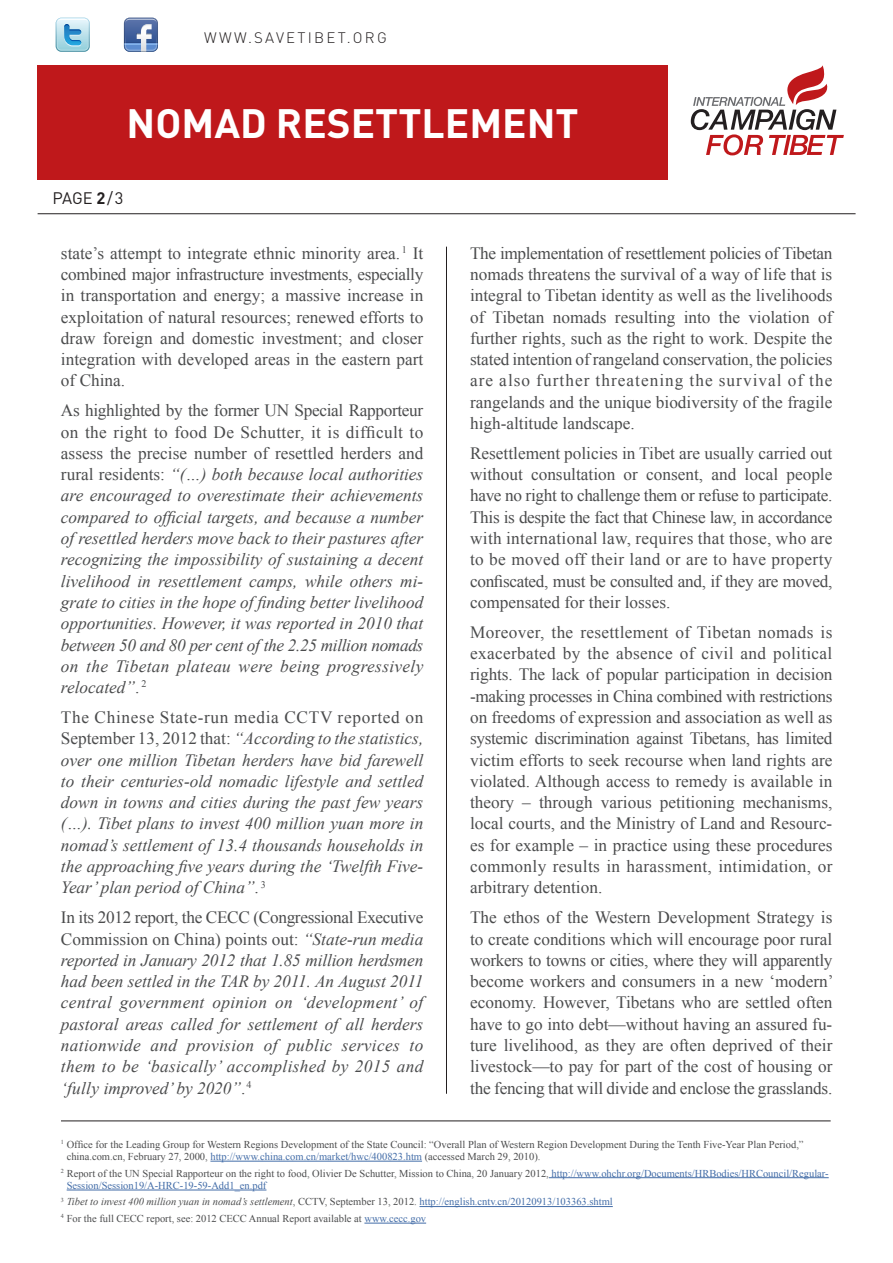
<style>
.page{position:relative;width:893px;height:1263px;background:#fff}
.page>*{position:absolute;margin:0;border:0;box-sizing:border-box;transform-origin:0 0}
.t1{font:700 40.5px "DIN Pro";color:#fff}
.t2{font:17.25px/21.3px "Times New Roman";color:#4b4c4d;text-align:justify}
.t3{font:italic 17.25px/21.3px "Times New Roman";color:#4b4c4d;text-align:justify}
.t4{font:16.5px "DIN Pro";color:#231f20}
.t5{font:300 15px "DIN Pro";letter-spacing:.15em;color:#231f20}
.t6{font:10.5px/12.3px "Times New Roman";color:#4b4c4d}
.t7{font:10.5px/12.3px "Times New Roman";color:#436da8}
.t8{font:italic 10.5px "Times New Roman";color:#4b4c4d}
.s1{font-weight:700}
.s2{font-style:normal}
.s3{color:#436da8}
.s4{color:#4b4c4d}
.s5{font-style:normal;color:#436da8}
</style>
<div class="page">
<svg style="left:56px;top:18px;width:34px;height:34px"></svg>
<svg style="left:124px;top:18px;width:34px;height:34px"></svg>
<hr style="left:446px;top:247px;width:1px;height:847px;background:#231f20">
<svg style="left:691px;top:65px;width:153px;height:90px"></svg>
<div style="left:38px;top:66px;width:630px;height:114px;background:#bf181b"></div>
<hr style="left:38px;top:213px;width:818px;height:1px;background:#231f20">
<hr style="left:61px;top:1120px;width:770px;height:1px;background:#231f20">
<hr style="left:210px;top:1161px;width:212px;height:1px;background:#436da8">
<hr style="left:549px;top:1177px;width:280px;height:1px;background:#436da8">
<hr style="left:67px;top:1190px;width:199px;height:1px;background:#436da8">
<hr style="left:419px;top:1206px;width:194px;height:1px;background:#436da8">
<hr style="left:364px;top:1223px;width:62px;height:1px;background:#436da8">
<p class="t5" style="left:204px;top:27px;width:184px">WWW.SAVETIBET.ORG</p>
<p class="t1" style="left:127px;top:96px;width:453px">NOMAD RESETTLEMENT</p>
<p class="t4" style="left:53px;top:186px;width:72px">PAGE <span class="s1">2</span>/3</p>
<p class="t2" style="left:61px;top:242px;width:364px">state’s attempt to integrate ethnic minority area. <sup>1</sup> It combined major infrastructure investments, especially in transportation and energy; a massive increase in exploitation of natural resources; renewed efforts to draw foreign and domestic investment; and closer integration with developed areas in the eastern part of China.</p>
<p class="t3" style="left:61px;top:399px;width:364px"><span class="s2">As highlighted by the former UN Special Rapporteur on the right to food De Schutter, it is difficult to assess the precise number of resettled herders and rural residents:</span> “(…) both because local authorities are encouraged to overestimate their achievements compared to official targets, and because a number of resettled herders move back to their pastures after recognizing the impossibility of sustaining a decent livelihood in resettlement camps, while others mi&shy;grate to cities in the hope of finding better livelihood opportunities. However, it was reported in 2010 that between 50 and 80 per cent of the 2.25 million nomads on the Tibetan plateau were being progressively relocated”<span class="s2">.</span> <sup>2</sup></p>
<p class="t3" style="left:61px;top:706px;width:364px"><span class="s2">The Chinese State-run media CCTV reported on September 13, 2012 that:</span> “According to the statistics, over one million Tibetan herders have bid farewell to their centuries-old nomadic lifestyle and settled down in towns and cities during the past few years (…). Tibet plans to invest 400 million yuan more in nomad’s settlement of 13.4 thousands households in the approaching five years during the ‘Twelfth Five-Year’ plan period of China”<span class="s2">.</span> <sup>3</sup></p>
<p class="t3" style="left:61px;top:906px;width:364px"><span class="s2">In its 2012 report, the CECC (Congressional Executive Commission on China) points out:</span> “State-run media reported in January 2012 that 1.85 million herdsmen had been settled in the TAR by 2011. An August 2011 central government opinion on ‘development’ of pastoral areas called for settlement of all herders nationwide and provision of public services to them to be ‘basically’ accomplished by 2015 and ‘fully improved’ by 2020”<span class="s2">.</span> <sup>4</sup></p>
<p class="t2" style="left:470px;top:242px;width:364px">The implementation of resettlement policies of Tibetan nomads threatens the survival of a way of life that is integral to Tibetan identity as well as the livelihoods of Tibetan nomads resulting into the violation of further rights, such as the right to work. Despite the stated intention of rangeland conservation, the policies are also further threatening the survival of the rangelands and the unique biodiversity of the fragile high-altitude landscape.</p>
<p class="t2" style="left:470px;top:442px;width:364px">Resettlement policies in Tibet are usually carried out without consultation or consent, and local people have no right to challenge them or refuse to participate.<br>This is despite the fact that Chinese law, in accordance with international law, requires that those, who are to be moved off their land or are to have property confiscated, must be consulted and, if they are moved, compensated for their losses.</p>
<p class="t2" style="left:470px;top:621px;width:364px">Moreover, the resettlement of Tibetan nomads is exacerbated by the absence of civil and political rights. The lack of popular participation in decision -making processes in China combined with restrictions on freedoms of expression and association as well as systemic discrimination against Tibetans, has limited victim efforts to seek recourse when land rights are violated. Although access to remedy is available in theory – through various petitioning mechanisms, local courts, and the Ministry of Land and Resourc&shy;es for example – in practice using these procedures commonly results in harassment, intimidation, or arbitrary detention.</p>
<p class="t2" style="left:470px;top:906px;width:365px">The ethos of the Western Development Strategy is to create conditions which will encourage poor rural workers to towns or cities, where they will apparently become workers and consumers in a new ‘modern’ economy. However, Tibetans who are settled often have to go into debt—without having an assured fu&shy;ture livelihood, as they are often deprived of their livestock—to pay for part of the cost of housing or the fencing that will divide and enclose the grasslands.</p>
<p class="t6" style="left:67px;top:1138px;width:738px;text-indent:-6px"><sup>1</sup> Office for the Leading Group for Western Regions Development of the State Council: “Overall Plan of Western Region Development During the Tenth Five-Year Plan Period,” china.com.cn, February 27, 2000, <span class="s3">http://www.china.com.cn/market/hwc/400823.htm</span> (accessed March 29, 2010).</p>
<p class="t7" style="left:67px;top:1167px;width:763px;text-indent:-6px"><sup>2</sup> <span class="s4">Report of the UN Special Rapporteur on the right to food, Olivier De Schutter, Mission to China, 20 January 2012,</span> http://www.ohchr.org/Documents/HRBodies/HRCouncil/Regular-<br>Session/Session19/A-HRC-19-59-Add1_en.pdf</p>
<p class="t8" style="left:61px;top:1195px;width:553px"><sup>3</sup> Tibet to invest 400 million yuan in nomad’s settlement<span class="s2">, CCTV, September 13, 2012.</span> <span class="s5">http://english.cntv.cn/20120913/103363.shtml</span></p>
<p class="t6" style="left:61px;top:1212px;width:367px"><sup>4</sup> For the full CECC report, see: 2012 CECC Annual Report available at <span class="s3">www.cecc.gov</span></p>
</div>
